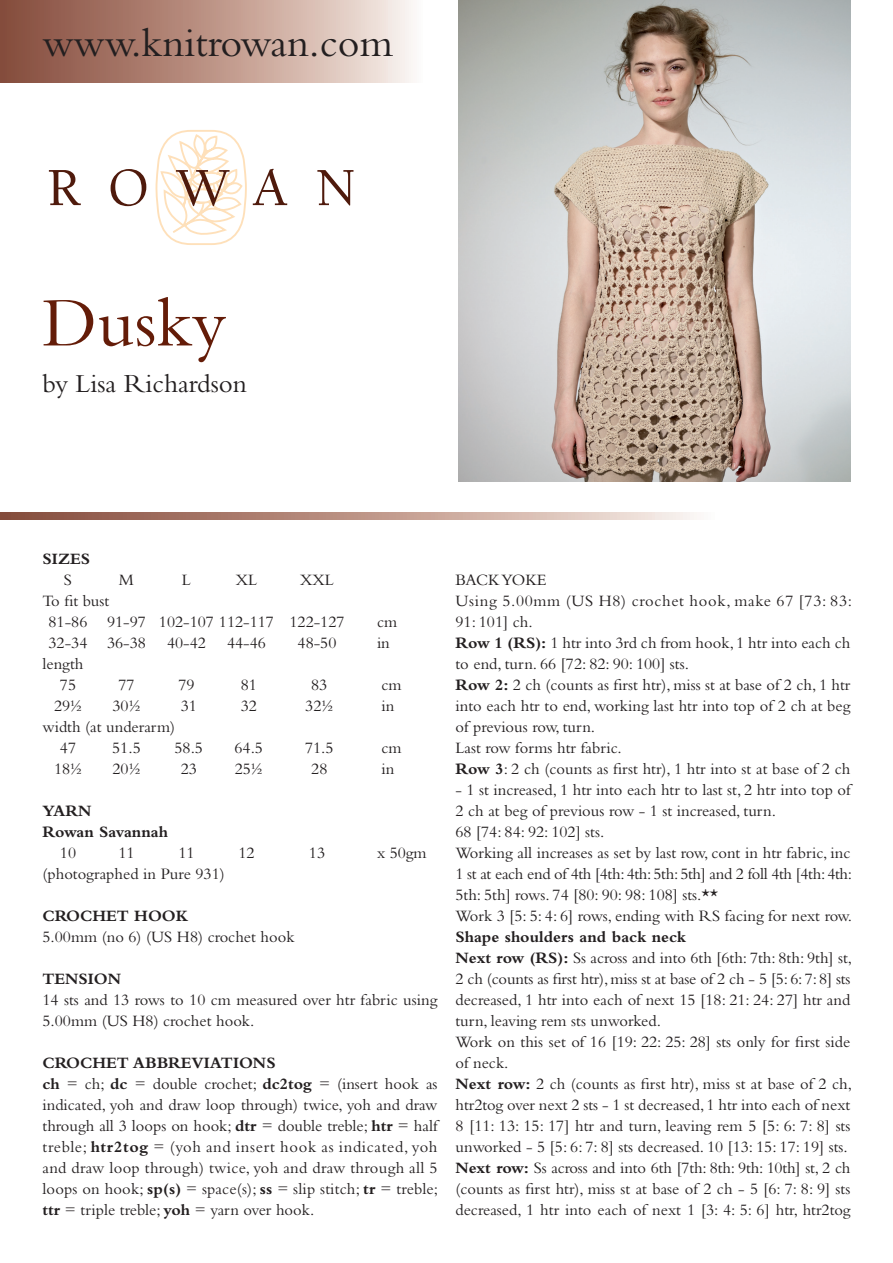
<style>
.page{position:relative;width:893px;height:1263px;background:#fff}
.page>*{position:absolute;margin:0;border:0;box-sizing:border-box;transform-origin:0 0}
.t1{font:72px "Bembo Std";color:#641c08}
.t2{font:42px "Bembo Std";color:#231f20}
.t3{font:27px "Bembo Std";color:#231f20}
.t4{font:16.5px/21px "Bembo Std";color:#231f20;text-align:justify}
.t5{font:700 16.5px "Bembo Std";color:#231f20}
.t6{font:16.5px "Bembo Std";letter-spacing:.02em;color:#231f20}
.t7{font:16.5px "Bembo Std";letter-spacing:.04em;color:#231f20}
.s1{font-weight:700}
</style>
<div class="page">
<svg style="left:0;top:0;width:413px;height:83px;background:#bc978a"></svg>
<img style="left:458px;top:0;width:392px;height:482px">
<svg style="left:49px;top:170px;width:32px;height:35px"></svg>
<svg style="left:111px;top:169px;width:35px;height:37px"></svg>
<svg style="left:155px;top:130px;width:132px;height:115px"></svg>
<svg style="left:317px;top:170px;width:36px;height:36px"></svg>
<svg style="left:0;top:512px;width:697px;height:8px;background:#bc978a"></svg>
<p class="t2" style="left:43px;top:18px;width:352px">www.knitrowan.com</p>
<p class="t1" style="left:43px;top:281px;width:185px">Dusky</p>
<p class="t3" style="left:43px;top:368px;width:206px">by Lisa Richardson</p>
<p class="t5" style="left:43px;top:550px;width:49px">SIZES</p>
<p class="t4" style="left:64px;top:569px;width:10px">S</p>
<p class="t4" style="left:119px;top:569px;width:17px">M</p>
<p class="t4" style="left:182px;top:569px;width:11px">L</p>
<p class="t4" style="left:236px;top:569px;width:23px">XL</p>
<p class="t4" style="left:300px;top:569px;width:35px">XXL</p>
<p class="t4" style="left:43px;top:590px;width:68px">To fit bust</p>
<p class="t4" style="left:49px;top:611px;width:297px">81-86 91-97 102-107 112-117 122-127</p>
<p class="t4" style="left:377px;top:611px;width:22px">cm</p>
<p class="t4" style="left:49px;top:632px;width:99px">32-34 36-38</p>
<p class="t4" style="left:167px;top:632px;width:40px">40-42</p>
<p class="t4" style="left:227px;top:632px;width:40px">44-46</p>
<p class="t4" style="left:298px;top:632px;width:40px">48-50</p>
<p class="t4" style="left:377px;top:632px;width:14px">in</p>
<p class="t4" style="left:43px;top:653px;width:42px">length</p>
<p class="t4" style="left:60px;top:674px;width:18px">75</p>
<p class="t4" style="left:118px;top:674px;width:18px">77</p>
<p class="t4" style="left:178px;top:674px;width:18px">79</p>
<p class="t4" style="left:241px;top:674px;width:18px">81</p>
<p class="t4" style="left:311px;top:674px;width:18px">83</p>
<p class="t4" style="left:382px;top:674px;width:22px">cm</p>
<p class="t4" style="left:54px;top:695px;width:30px">29½</p>
<p class="t4" style="left:112px;top:695px;width:30px">30½</p>
<p class="t4" style="left:181px;top:695px;width:18px">31</p>
<p class="t4" style="left:241px;top:695px;width:18px">32</p>
<p class="t4" style="left:305px;top:695px;width:30px">32½</p>
<p class="t4" style="left:382px;top:695px;width:14px">in</p>
<p class="t4" style="left:43px;top:716px;width:134px">width (at underarm)</p>
<p class="t4" style="left:60px;top:737px;width:18px">47</p>
<p class="t4" style="left:112px;top:737px;width:30px">51.5</p>
<p class="t4" style="left:175px;top:737px;width:30px">58.5</p>
<p class="t4" style="left:235px;top:737px;width:30px">64.5</p>
<p class="t4" style="left:305px;top:737px;width:30px">71.5</p>
<p class="t4" style="left:382px;top:737px;width:22px">cm</p>
<p class="t4" style="left:54px;top:758px;width:30px">18½</p>
<p class="t4" style="left:112px;top:758px;width:30px">20½</p>
<p class="t4" style="left:181px;top:758px;width:18px">23</p>
<p class="t4" style="left:235px;top:758px;width:30px">25½</p>
<p class="t4" style="left:311px;top:758px;width:18px">28</p>
<p class="t4" style="left:382px;top:758px;width:14px">in</p>
<p class="t5" style="left:43px;top:802px;width:51px">YARN</p>
<p class="t5" style="left:43px;top:823px;width:127px">Rowan Savannah</p>
<p class="t4" style="left:60px;top:842px;width:18px">10</p>
<p class="t4" style="left:118px;top:842px;width:18px">11</p>
<p class="t4" style="left:178px;top:842px;width:18px">11</p>
<p class="t4" style="left:238px;top:842px;width:18px">12</p>
<p class="t4" style="left:309px;top:842px;width:18px">13</p>
<p class="t4" style="left:377px;top:842px;width:51px">x 50gm</p>
<p class="t4" style="left:43px;top:863px;width:184px">(photographed in Pure 931)</p>
<p class="t5" style="left:43px;top:907px;width:147px">CROCHET HOOK</p>
<p class="t4" style="left:43px;top:926px;width:254px">5.00mm (no 6) (US H8) crochet hook</p>
<p class="t5" style="left:43px;top:970px;width:80px">TENSION</p>
<p class="t4" style="left:43px;top:989px;width:396px">14 sts and 13 rows to 10 cm measured over htr fabric using<br>5.00mm (US H8) crochet hook.</p>
<p class="t5" style="left:43px;top:1054px;width:235px">CROCHET ABBREVIATIONS</p>
<p class="t4" style="left:43px;top:1073px;width:396px"><span class="s1">ch</span> = ch; <span class="s1">dc</span> = double crochet; <span class="s1">dc2tog</span> = (insert hook as indicated, yoh and draw loop through) twice, yoh and draw through all 3 loops on hook; <span class="s1">dtr</span> = double treble; <span class="s1">htr</span> = half treble; <span class="s1">htr2tog</span> = (yoh and insert hook as indicated, yoh</p>
<p class="t6" style="left:43px;top:1159px;width:396px">and draw loop through) twice, yoh and draw through all 5</p>
<p class="t4" style="left:43px;top:1178px;width:397px">loops on hook; <span class="s1">sp(s)</span> = space(s); <span class="s1">ss</span> = slip stitch; <span class="s1">tr</span> = treble;</p>
<p class="t4" style="left:43px;top:1199px;width:273px"><span class="s1">ttr</span> = triple treble; <span class="s1">yoh</span> = yarn over hook.</p>
<p class="t4" style="left:455px;top:569px;width:93px">BACK YOKE</p>
<p class="t7" style="left:455px;top:592px;width:398px">Using 5.00mm (US H8) crochet hook, make 67 [73: 83:</p>
<p class="t4" style="left:455px;top:611px;width:79px">91: 101] ch.</p>
<p class="t4" style="left:455px;top:632px;width:396px"><span class="s1">Row 1 (RS):</span> 1 htr into 3rd ch from hook, 1 htr into each ch to end, turn. 66 [72: 82: 90: 100] sts.</p>
<p class="t4" style="left:455px;top:674px;width:397px"><span class="s1">Row 2:</span> 2 ch (counts as first htr), miss st at base of 2 ch, 1 htr into each htr to end, working last htr into top of 2 ch at beg of previous row, turn.</p>
<p class="t4" style="left:455px;top:737px;width:168px">Last row forms htr fabric.</p>
<p class="t4" style="left:455px;top:758px;width:396px"><span class="s1">Row 3</span>: 2 ch (counts as first htr), 1 htr into st at base of 2 ch</p>
<p class="t4" style="left:455px;top:779px;width:397px">- 1 st increased, 1 htr into each htr to last st, 2 htr into top of<br>2 ch at beg of previous row - 1 st increased, turn.</p>
<p class="t4" style="left:455px;top:821px;width:150px">68 [74: 84: 92: 102] sts.</p>
<p class="t4" style="left:455px;top:842px;width:398px">Working all increases as set by last row, cont in htr fabric, inc 1 st at each end of 4th [4th: 4th: 5th: 5th] and 2 foll 4th [4th: 4th:<br>5th: 5th] rows. 74 [80: 90: 98: 108] sts.**</p>
<p class="t4" style="left:455px;top:905px;width:398px">Work 3 [5: 5: 4: 6] rows, ending with RS facing for next row.</p>
<p class="t5" style="left:455px;top:928px;width:232px">Shape shoulders and back neck</p>
<p class="t4" style="left:455px;top:947px;width:398px"><span class="s1">Next row (RS):</span> Ss across and into 6th [6th: 7th: 8th: 9th] st, 2 ch (counts as first htr), miss st at base of 2 ch - 5 [5: 6: 7: 8] sts decreased, 1 htr into each of next 15 [18: 21: 24: 27] htr and turn, leaving rem sts unworked.</p>
<p class="t4" style="left:455px;top:1031px;width:396px">Work on this set of 16 [19: 22: 25: 28] sts only for first side of neck.</p>
<p class="t4" style="left:455px;top:1073px;width:398px"><span class="s1">Next row:</span> 2 ch (counts as first htr), miss st at base of 2 ch, htr2tog over next 2 sts - 1 st decreased, 1 htr into each of next 8 [11: 13: 15: 17] htr and turn, leaving rem 5 [5: 6: 7: 8] sts unworked - 5 [5: 6: 7: 8] sts decreased. 10 [13: 15: 17: 19] sts.</p>
<p class="t4" style="left:455px;top:1157px;width:396px"><span class="s1">Next row:</span> Ss across and into 6th [7th: 8th: 9th: 10th] st, 2 ch (counts as first htr), miss st at base of 2 ch - 5 [6: 7: 8: 9] sts decreased, 1 htr into each of next 1 [3: 4: 5: 6] htr, htr2tog</p>
</div>
